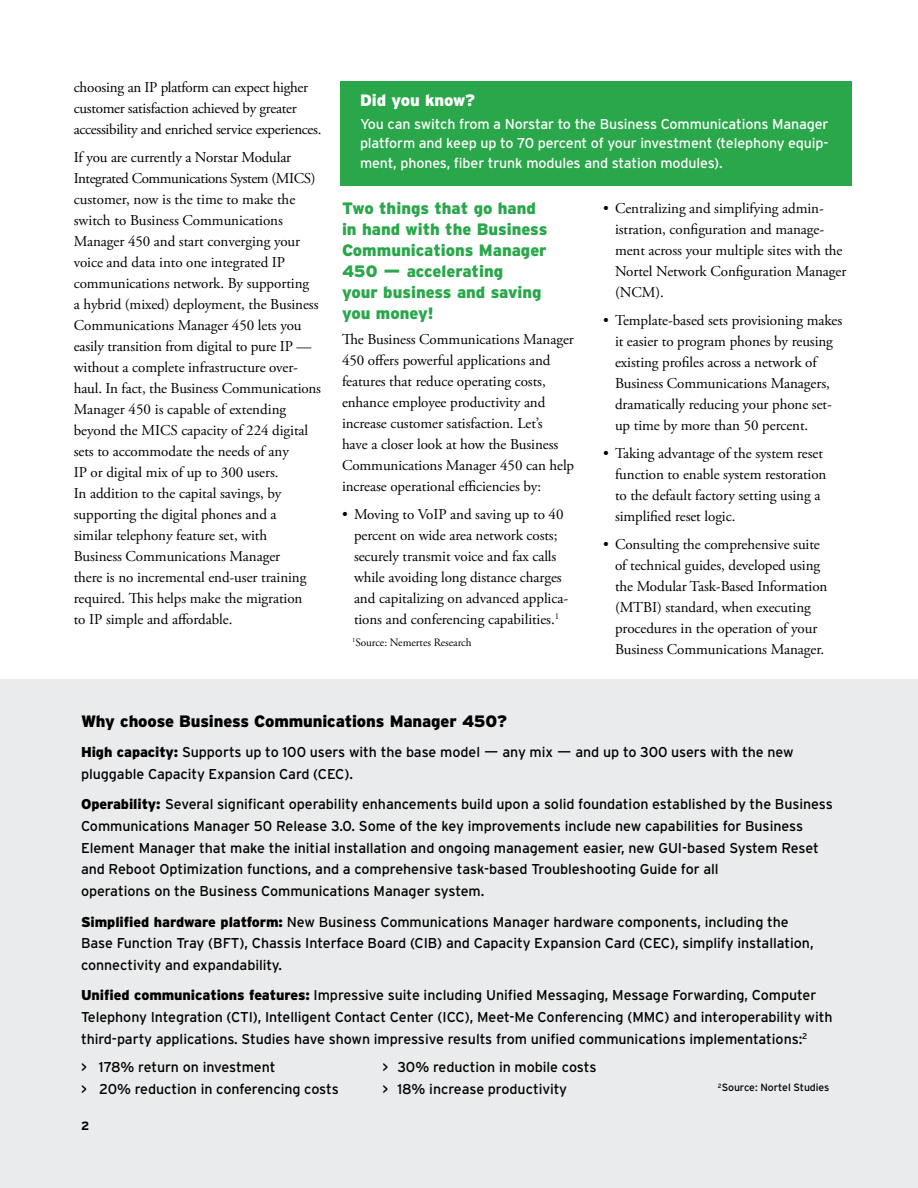
<style>
.page{position:relative;width:918px;height:1188px;background:#fff}
.page>*{position:absolute;margin:0;border:0;box-sizing:border-box;transform-origin:0 0}
.t1{font:900 16.5px/21px "Interstate";color:#29a74a}
.t2{font:900 16.5px "Interstate";letter-spacing:-.005em;color:#000}
.t3{font:900 16.5px "Interstate";letter-spacing:-.005em;color:#fff}
.t4{font:15px/21px "Adobe Garamond Pro";letter-spacing:-.005em;color:#000}
.t5{font:14.25px/21.8px "Interstate";letter-spacing:-.005em;color:#000}
.t6{font:14.25px/19.5px "Interstate";letter-spacing:-.01em;color:#fff;text-align:justify}
.t7{font:11.25px "Adobe Garamond Pro";letter-spacing:-.005em;color:#000}
.t8{font:10.5px "Interstate";letter-spacing:-.005em;color:#000}
.s1{font-weight:900}
</style>
<div class="page">
<div style="left:0;top:680px;width:918px;height:508px;background:#eaebec"></div>
<div style="left:340px;top:81px;width:512px;height:105px;background:#29a74a"></div>
<p class="t4" style="left:74px;top:77px;width:249px">choosing an IP platform can expect higher customer satisfaction achieved by greater accessibility and enriched service experiences.</p>
<p class="t4" style="left:74px;top:147px;width:249px">If you are currently a Norstar Modular Integrated Communications System (MICS) customer, now is the time to make the switch to Business Communications Manager 450 and start converging your voice and data into one integrated IP communications network. By supporting<br>a hybrid (mixed) deployment, the Business Communications Manager 450 lets you easily transition from digital to pure IP — without a complete infrastructure over&shy;haul. In fact, the Business Communications Manager 450 is capable of extending beyond the MICS capacity of 224 digital sets to accommodate the needs of any<br>IP or digital mix of up to 300 users.<br>In addition to the capital savings, by supporting the digital phones and a<br>similar telephony feature set, with<br>Business Communications Manager<br>there is no incremental end-user training required. This helps make the migration<br>to IP simple and affordable.</p>
<p class="t3" style="left:360px;top:91px;width:117px">Did you know?</p>
<p class="t6" style="left:360px;top:114px;width:470px">You can switch from a Norstar to the Business Communications Manager platform and keep up to 70 percent of your investment (telephony equip&shy;ment, phones, fiber trunk modules and station modules).</p>
<p class="t1" style="left:342px;top:197px;width:207px">Two things that go hand in hand with the Business<br>Communications Manager<br>450 — accelerating<br>your business and saving you money!</p>
<p class="t4" style="left:342px;top:329px;width:234px">The Business Communications Manager 450 offers powerful applications and features that reduce operating costs, enhance employee productivity and increase customer satisfaction. Let’s<br>have a closer look at how the Business Communications Manager 450 can help increase operational efficiencies by:</p>
<p class="t4" style="left:354px;top:504px;width:216px;text-indent:-12px">• Moving to VoIP and saving up to 40 percent on wide area network costs; securely transmit voice and fax calls while avoiding long distance charges and capitalizing on advanced applica&shy;tions and conferencing capabilities.<sup>1</sup></p>
<p class="t7" style="left:352px;top:636px;width:121px"><sup>1</sup>Source: Nemertes Research</p>
<p class="t4" style="left:615px;top:199px;width:233px;text-indent:-12px">• Centralizing and simplifying admin&shy;istration, configuration and manage&shy;ment across your multiple sites with the<br>Nortel Network Configuration Manager (NCM).</p>
<p class="t4" style="left:615px;top:310px;width:229px;text-indent:-12px">• Template-based sets provisioning makes it easier to program phones by reusing existing profiles across a network of Business Communications Managers, dramatically reducing your phone set&shy;up time by more than 50 percent.</p>
<p class="t4" style="left:615px;top:443px;width:213px;text-indent:-12px">• Taking advantage of the system reset function to enable system restoration to the default factory setting using a simplified reset logic.</p>
<p class="t4" style="left:615px;top:534px;width:214px;text-indent:-12px">• Consulting the comprehensive suite of technical guides, developed using the Modular Task-Based Information (MTBI) standard, when executing procedures in the operation of your Business Communications Manager.</p>
<p class="t2" style="left:81px;top:711px;width:428px">Why choose Business Communications Manager 450?</p>
<p class="t5" style="left:81px;top:741px;width:714px"><span class="s1">High capacity:</span> Supports up to 100 users with the base model — any mix — and up to 300 users with the new pluggable Capacity Expansion Card (CEC).</p>
<p class="t5" style="left:81px;top:793px;width:753px"><span class="s1">Operability:</span> Several significant operability enhancements build upon a solid foundation established by the Business Communications Manager 50 Release 3.0. Some of the key improvements include new capabilities for Business Element Manager that make the initial installation and ongoing management easier, new GUI-based System Reset and Reboot Optimization functions, and a comprehensive task-based Troubleshooting Guide for all<br>operations on the Business Communications Manager system.</p>
<p class="t5" style="left:81px;top:911px;width:734px"><span class="s1">Simplified hardware platform:</span> New Business Communications Manager hardware components, including the<br>Base Function Tray (BFT), Chassis Interface Board (CIB) and Capacity Expansion Card (CEC), simplify installation, connectivity and expandability.</p>
<p class="t5" style="left:81px;top:984px;width:753px"><span class="s1">Unified communications features:</span> Impressive suite including Unified Messaging, Message Forwarding, Computer<br>Telephony Integration (CTI), Intelligent Contact Center (ICC), Meet-Me Conferencing (MMC) and interoperability with third-party applications. Studies have shown impressive results from unified communications implementations:<sup>2</sup></p>
<p class="t5" style="left:81px;top:1056px;width:196px">&gt; 178% return on investment</p>
<p class="t5" style="left:383px;top:1056px;width:216px">&gt; 30% reduction in mobile costs</p>
<p class="t5" style="left:81px;top:1078px;width:259px">&gt; 20% reduction in conferencing costs</p>
<p class="t5" style="left:383px;top:1078px;width:186px">&gt; 18% increase productivity</p>
<p class="t8" style="left:718px;top:1082px;width:113px"><sup>2</sup>Source: Nortel Studies</p>
</div>
